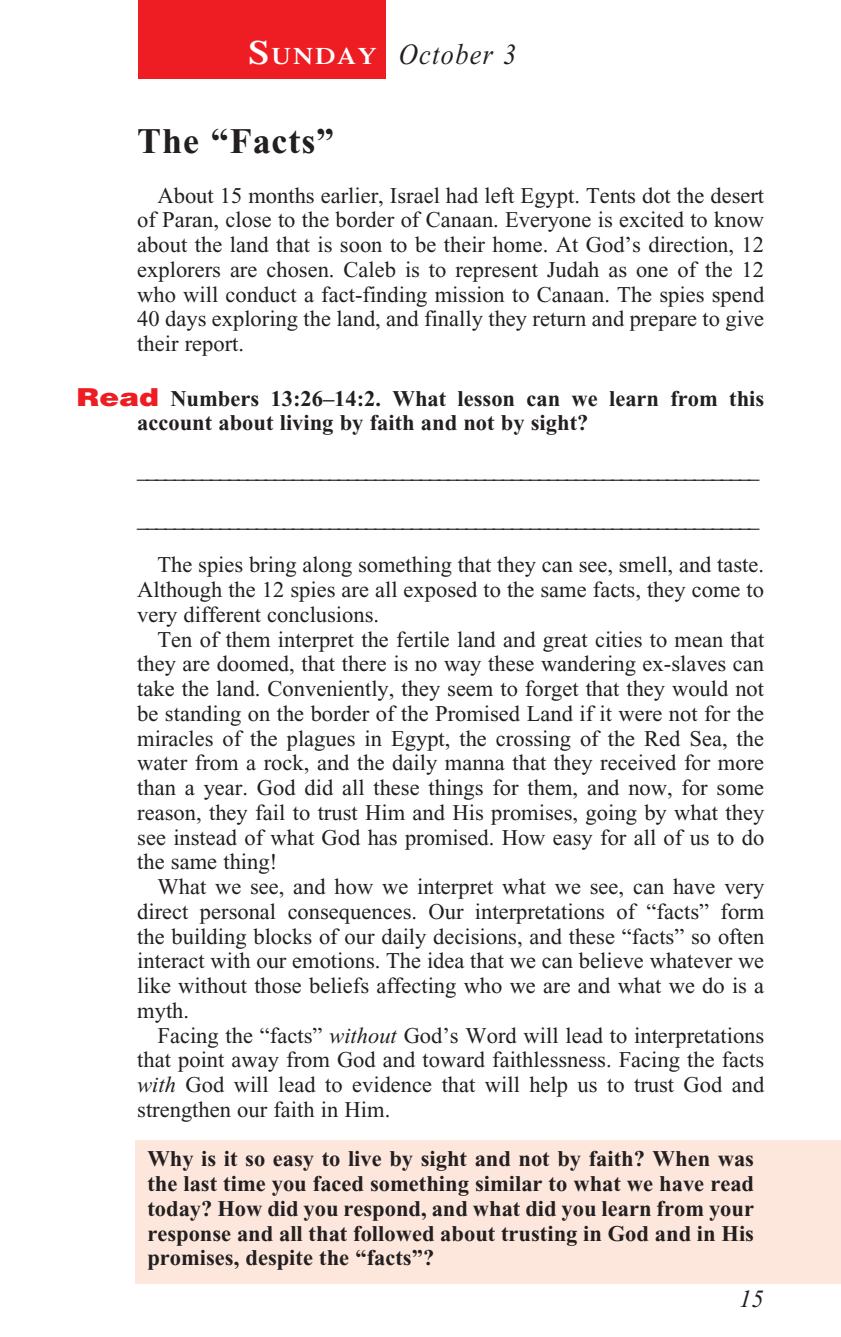
<style>
.page{position:relative;width:841px;height:1337px;background:#fff}
.page>*{position:absolute;margin:0;border:0;box-sizing:border-box;transform-origin:0 0}
._01-Daily_head{font:700 36px "Times New Roman";letter-spacing:.025em;color:#231f20}
._00-Month-Day{font:italic 29.25px "Times New Roman";letter-spacing:.05em;color:#231f20;scale:.9 1}
.t1{font:italic 24.75px "Times New Roman";color:#231f20}
.t2{font:600 23.62px "Times";letter-spacing:.07em;color:#fff;scale:1.1 1}
._4-Body_Copy{font:22.5px/24.8px "Times New Roman";color:#231f20;text-align:justify}
.x-screened_box-text{font:700 22.5px/24.8px "Times New Roman";color:#231f20;text-align:justify}
.Ruled_lines_w_text{font:italic 22.5px "Times New Roman";color:#231f20}
._6-question{font:700 22.5px/24.8px "Times New Roman";color:#231f20}
.s1{font-size:33.75px}
.s2{font-family:"Helvetica";font-weight:900;font-size:24.75px;color:#ee1d23}
.s3{font-style:italic}
</style>
<div class="page">
<div style="left:135px;top:1140px;width:705px;height:144px;background:#fde7dc"></div>
<div style="left:138px;top:0;width:248px;height:78px;background:#ee1d23"></div>
<p class="t2" style="left:248px;top:42px;width:118px"><span class="s1">S</span>UNDAY</p>
<p class="_00-Month-Day" style="left:399px;top:39px;width:132px">October 3</p>
<p class="_01-Daily_head" style="left:137px;top:121px;width:198px">The “Facts”</p>
<p class="_4-Body_Copy" style="left:137px;top:183px;width:628px;text-indent:20px">About 15 months earlier, Israel had left Egypt. Tents dot the desert of Paran, close to the border of Canaan. Everyone is excited to know about the land that is soon to be their home. At God’s direction, 12 explorers are chosen. Caleb is to represent Judah as one of the 12 who will conduct a fact-finding mission to Canaan. The spies spend 40 days exploring the land, and finally they return and prepare to give their report.</p>
<p class="_6-question" style="left:137px;top:386px;width:628px;text-indent:-61px"><span class="s2">Read</span> Numbers 13:26–14:2. What lesson can we learn from this account about living by faith and not by sight?</p>
<p class="Ruled_lines_w_text" style="left:137px;top:458px;width:623px">____________________________________________________________________</p>
<p class="Ruled_lines_w_text" style="left:137px;top:507px;width:623px">____________________________________________________________________</p>
<p class="_4-Body_Copy" style="left:137px;top:552px;width:628px;text-indent:20px">The spies bring along something that they can see, smell, and taste.<br>Although the 12 spies are all exposed to the same facts, they come to very different conclusions.</p>
<p class="_4-Body_Copy" style="left:137px;top:626px;width:628px;text-indent:20px">Ten of them interpret the fertile land and great cities to mean that they are doomed, that there is no way these wandering ex-slaves can take the land. Conveniently, they seem to forget that they would not be standing on the border of the Promised Land if it were not for the miracles of the plagues in Egypt, the crossing of the Red Sea, the water from a rock, and the daily manna that they received for more than a year. God did all these things for them, and now, for some reason, they fail to trust Him and His promises, going by what they see instead of what God has promised. How easy for all of us to do the same thing!</p>
<p class="_4-Body_Copy" style="left:137px;top:874px;width:628px;text-indent:20px">What we see, and how we interpret what we see, can have very direct personal consequences. Our interpretations of “facts” form the building blocks of our daily decisions, and these “facts” so often interact with our emotions. The idea that we can believe whatever we like without those beliefs affecting who we are and what we do is a myth.</p>
<p class="_4-Body_Copy" style="left:137px;top:1022px;width:628px;text-indent:20px">Facing the “facts” <span class="s3">without</span> God’s Word will lead to interpretations that point away from God and toward faithlessness. Facing the facts <span class="s3">with</span> God will lead to evidence that will help us to trust God and strengthen our faith in Him.</p>
<p class="x-screened_box-text" style="left:147px;top:1146px;width:608px">Why is it so easy to live by sight and not by faith? When was the last time you faced something similar to what we have read today? How did you respond, and what did you learn from your response and all that followed about trusting in God and in His promises, despite the “facts”?</p>
<p class="t1" style="left:739px;top:1285px;width:26px">15</p>
</div>
